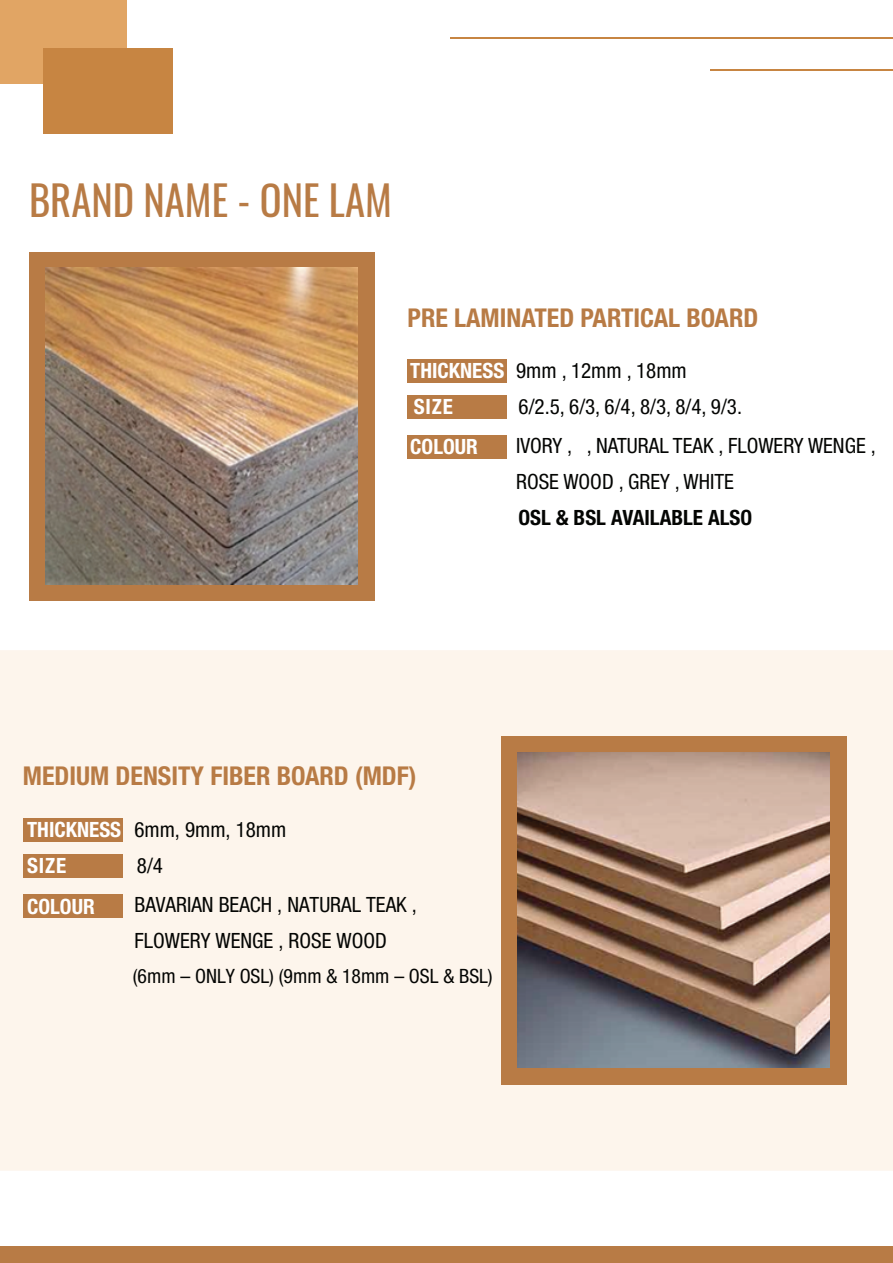
<style>
.page{position:relative;width:893px;height:1263px;background:#fff}
.page>*{position:absolute;margin:0;border:0;box-sizing:border-box;transform-origin:0 0}
.t1{font:40.65px "Oswald";color:#b87b45}
.t2{font:700 condensed 25.95px "Helvetica Neue LT Pro";color:#b87b45}
.t3{font:700 condensed 21.15px "Helvetica Neue LT Pro";color:#fff}
.t4{font:condensed 21px/38.5px "Helvetica Neue";color:#040503}
.t5{font:700 condensed 21px "Helvetica Neue LT Pro";color:#040503}
.t6{font:700 condensed 21px "Helvetica Neue LT Pro";color:#fff}
.t7{font:condensed 19.8px "Helvetica Neue";color:#040503}
</style>
<div class="page">
<div style="left:0;top:650px;width:893px;height:521px;background:#fdf5ec"></div>
<div style="left:408px;top:395px;width:99px;height:23px;background:#b87b45"></div>
<div style="left:408px;top:359px;width:99px;height:23px;background:#b87b45"></div>
<div style="left:408px;top:435px;width:99px;height:24px;background:#b87b45"></div>
<div style="left:0;top:0;width:126px;height:84px;background:#e1a564"></div>
<div style="left:43px;top:48px;width:129px;height:85px;background:#c78542"></div>
<div style="left:29px;top:252px;width:345px;height:348px;background:#b87b45"></div>
<img style="left:45px;top:267px;width:313px;height:317px">
<div style="left:501px;top:736px;width:345px;height:348px;background:#b87b45"></div>
<img style="left:518px;top:752px;width:312px;height:316px">
<div style="left:23px;top:854px;width:99px;height:24px;background:#b87b45"></div>
<div style="left:23px;top:818px;width:99px;height:24px;background:#b87b45"></div>
<div style="left:23px;top:894px;width:99px;height:24px;background:#b87b45"></div>
<div style="left:0;top:1246px;width:893px;height:17px;background:#b87b45"></div>
<hr style="left:450px;top:37px;width:443px;height:2px;background:#c78542">
<hr style="left:711px;top:70px;width:182px;height:1px;background:#c78542">
<h1 class="t1" style="left:29px;top:164px;width:364px">BRAND NAME - ONE LAM</h1>
<p class="t2" style="left:408px;top:302px;width:352px">PRE LAMINATED PARTICAL BOARD</p>
<p class="t6" style="left:410px;top:357px;width:96px">THICKNESS</p>
<p class="t6" style="left:414px;top:394px;width:41px">SIZE</p>
<p class="t6" style="left:410px;top:434px;width:69px">COLOUR</p>
<p class="t4" style="left:516px;top:351px;width:172px">9mm , 12mm , 18mm</p>
<p class="t4" style="left:516px;top:387px;width:361px">6/2.5, 6/3, 6/4, 8/3, 8/4, 9/3.<br>IVORY , , NATURAL TEAK , FLOWERY WENGE ,</p>
<p class="t4" style="left:516px;top:462px;width:219px">ROSE WOOD , GREY , WHITE</p>
<p class="t5" style="left:519px;top:505px;width:235px">OSL &amp; BSL AVAILABLE ALSO</p>
<p class="t2" style="left:23px;top:760px;width:395px">MEDIUM DENSITY FIBER BOARD (MDF)</p>
<p class="t3" style="left:27px;top:816px;width:96px">THICKNESS</p>
<p class="t3" style="left:27px;top:853px;width:41px">SIZE</p>
<p class="t3" style="left:27px;top:893px;width:69px">COLOUR</p>
<p class="t4" style="left:134px;top:810px;width:153px">6mm, 9mm, 18mm</p>
<p class="t4" style="left:134px;top:846px;width:284px">8/4<br>BAVARIAN BEACH , NATURAL TEAK ,</p>
<p class="t4" style="left:134px;top:921px;width:254px">FLOWERY WENGE , ROSE WOOD</p>
<p class="t7" style="left:133px;top:965px;width:361px">(6mm – ONLY OSL) (9mm &amp; 18mm – OSL &amp; BSL)</p>
</div>
